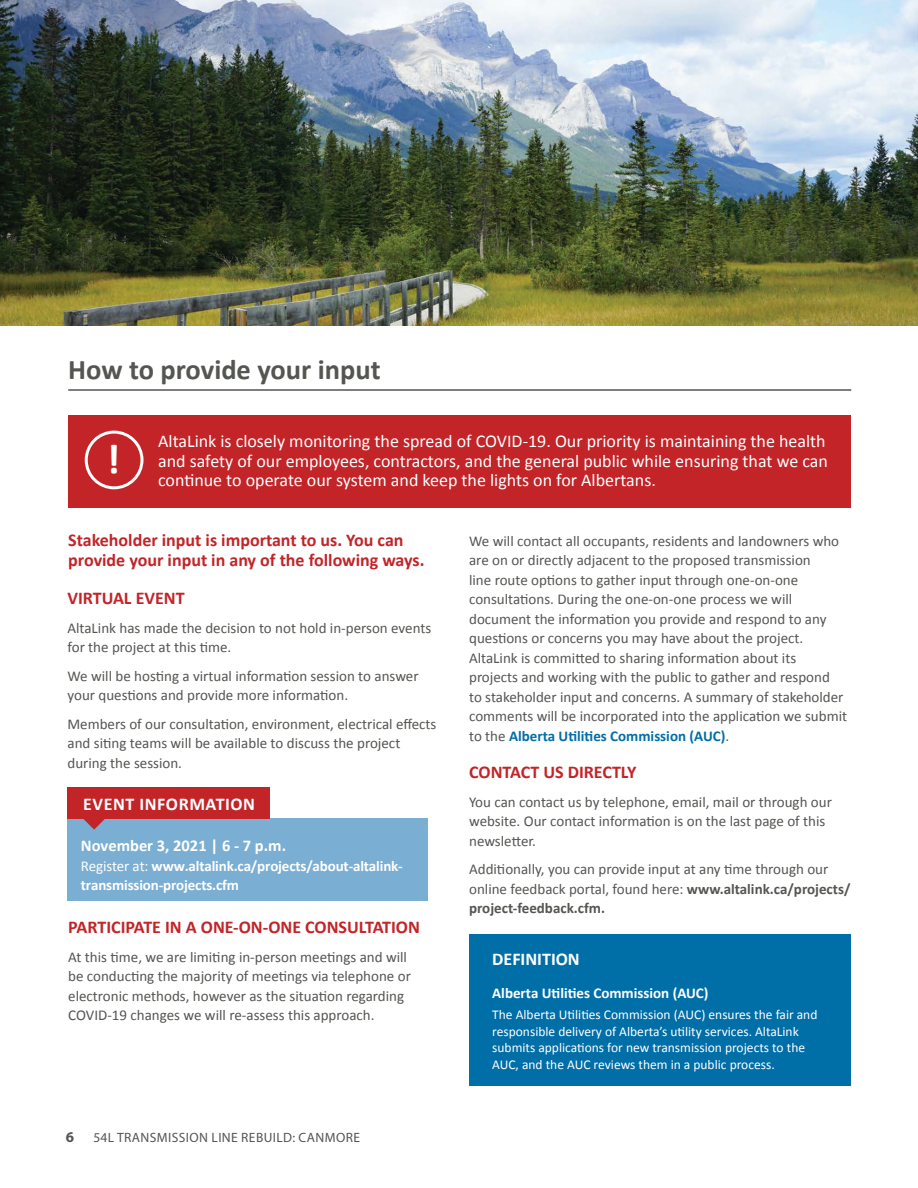
<style>
.page{position:relative;width:918px;height:1188px;background:#fff}
.page>*{position:absolute;margin:0;border:0;box-sizing:border-box;transform-origin:0 0}
.t1{font:700 42px "Calibri";color:#fff}
.t2{font:700 28.5px "Calibri";color:#545652}
.t3{font:18px/19.5px "Calibri";color:#fff}
.t4{font:700 18px/19.5px "Calibri";color:#c22428}
.t5{font:700 18px "Calibri";letter-spacing:.03em;color:#fff}
.t6{font:700 18px "Calibri";color:#fff}
.t7{font:700 16.5px "Calibri";color:#fff}
.t8{font:15px/19.5px "Calibri";color:#545652}
.t9{font:700 15px/18.9px "Calibri";letter-spacing:-.01em;color:#fff}
.t10{font:700 15px "Calibri";color:#fff}
.t11{font:700 15px "Myriad Pro";color:#545652}
.t12{font:13.5px/16.5px "Calibri";color:#fff}
.t13{font:13.5px "Myriad Pro";letter-spacing:.03em;color:#545652}
.s1{font-weight:400}
.s2{font-weight:700;color:#006ea7}
.s3{font-weight:700}
</style>
<div class="page">
<img style="left:0;top:0;width:918px;height:326px">
<hr style="left:68px;top:389px;width:783px;height:2px;background:#545652">
<div style="left:68px;top:415px;width:783px;height:93px;background:#c22428"></div>
<div style="left:85px;top:431px;width:58px;height:58px;border:3px solid #fff;border-radius:50%"></div>
<div style="left:469px;top:934px;width:381px;height:152px;background:#006ea7"></div>
<div style="left:68px;top:819px;width:360px;height:82px;background:#7baed3"></div>
<svg style="left:83px;top:819px;width:22px;height:11px"></svg>
<div style="left:68px;top:787px;width:202px;height:32px;background:#c22428"></div>
<h2 class="t2" style="left:68px;top:351px;width:314px">How to provide your input</h2>
<h1 class="t1" style="left:107px;top:433px;width:15px">!</h1>
<p class="t3" style="left:158px;top:432px;width:671px">AltaLink is closely monitoring the spread of COVID-19. Our priority is maintaining the health and safety of our employees, contractors, and the general public while ensuring that we can continue to operate our system and keep the lights on for Albertans.</p>
<p class="t4" style="left:68px;top:531px;width:358px">Stakeholder input is important to us. You can provide your input in any of the following ways.</p>
<p class="t4" style="left:68px;top:589px;width:119px">VIRTUAL EVENT</p>
<p class="t8" style="left:68px;top:618px;width:365px">AltaLink has made the decision to not hold in-person events for the project at this time.</p>
<p class="t8" style="left:68px;top:666px;width:353px">We will be hosting a virtual information session to answer your questions and provide more information.</p>
<p class="t8" style="left:68px;top:714px;width:371px">Members of our consultation, environment, electrical effects and siting teams will be available to discuss the project during the session.</p>
<p class="t5" style="left:83px;top:792px;width:173px">EVENT INFORMATION</p>
<p class="t7" style="left:81px;top:835px;width:207px">November 3, 2021 | 6 - 7 p.m.</p>
<p class="t9" style="left:81px;top:856px;width:323px"><span class="s1">Register at:</span> www.altalink.ca/projects/about-altalink&shy;transmission-projects.cfm</p>
<p class="t4" style="left:68px;top:918px;width:353px">PARTICIPATE IN A ONE-ON-ONE CONSULTATION</p>
<p class="t8" style="left:68px;top:947px;width:344px">At this time, we are limiting in-person meetings and will be conducting the majority of meetings via telephone or electronic methods, however as the situation regarding COVID-19 changes we will re-assess this approach.</p>
<p class="t11" style="left:66px;top:1128px;width:10px">6</p>
<p class="t13" style="left:94px;top:1130px;width:268px">54L TRANSMISSION LINE REBUILD: CANMORE</p>
<p class="t8" style="left:469px;top:531px;width:380px">We will contact all occupants, residents and landowners who are on or directly adjacent to the proposed transmission<br>line route options to gather input through one-on-one consultations. During the one-on-one process we will document the information you provide and respond to any questions or concerns you may have about the project.<br>AltaLink is committed to sharing information about its projects and working with the public to gather and respond<br>to stakeholder input and concerns. A summary of stakeholder comments will be incorporated into the application we submit to the <span class="s2">Alberta Utilities Commission (AUC)</span>.</p>
<p class="t4" style="left:469px;top:762px;width:169px">CONTACT US DIRECTLY</p>
<p class="t8" style="left:469px;top:792px;width:364px">You can contact us by telephone, email, mail or through our website. Our contact information is on the last page of this newsletter.</p>
<p class="t8" style="left:469px;top:859px;width:383px">Additionally, you can provide input at any time through our online feedback portal, found here: <span class="s3">www.altalink.ca/projects/ project-feedback.cfm.</span></p>
<p class="t6" style="left:492px;top:948px;width:89px">DEFINITION</p>
<p class="t10" style="left:492px;top:984px;width:218px">Alberta Utilities Commission (AUC)</p>
<p class="t12" style="left:492px;top:1007px;width:327px">The Alberta Utilities Commission (AUC) ensures the fair and responsible delivery of Alberta’s utility services. AltaLink submits applications for new transmission projects to the AUC, and the AUC reviews them in a public process.</p>
</div>
